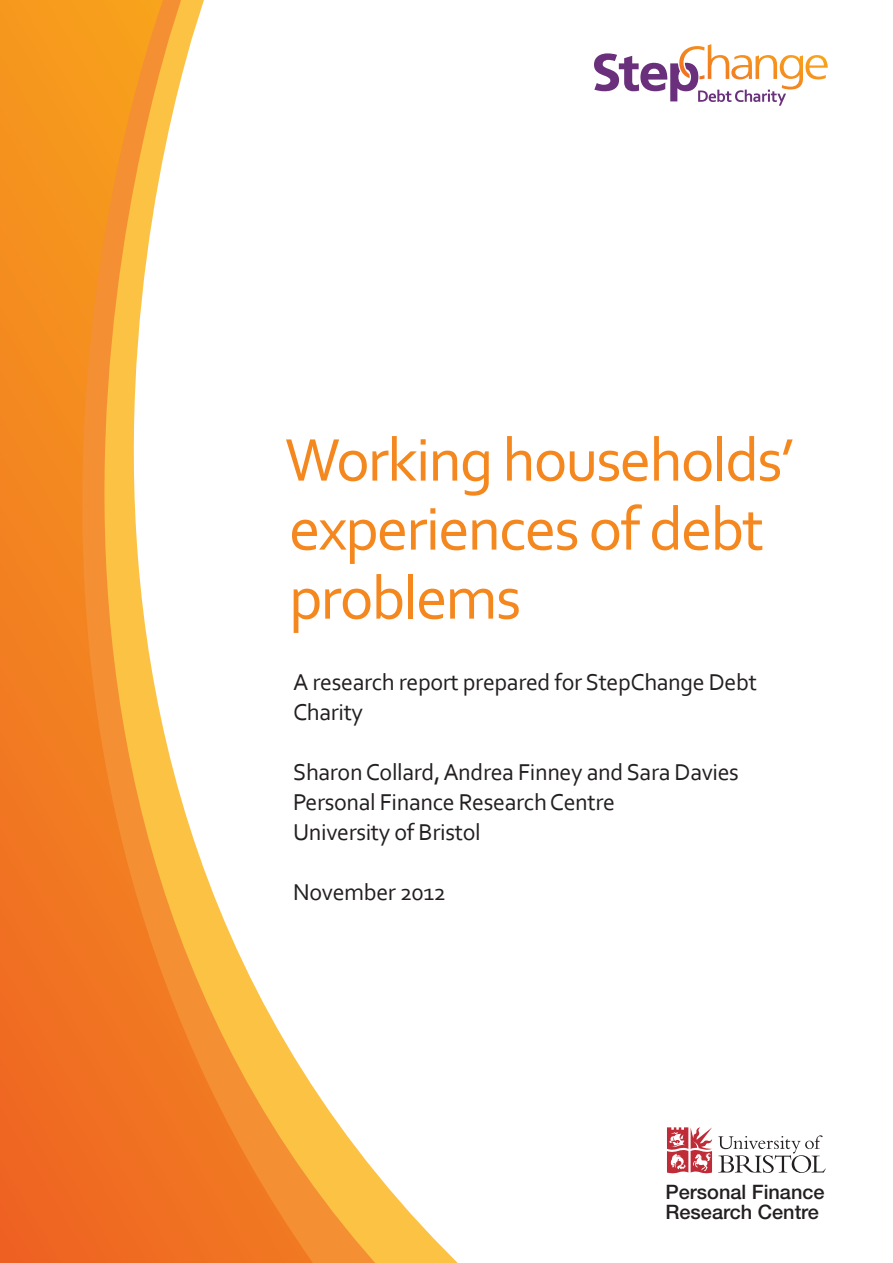
<style>
.page{position:relative;width:893px;height:1263px;background:#fff}
.page>*{position:absolute;margin:0;border:0;box-sizing:border-box;transform-origin:0 0}
.t1{font:63px "Corbel";letter-spacing:-.03em;color:#f5871f}
.t2{font:24px/30px "Corbel";letter-spacing:-.015em;color:#231f20}
.t3{font:500 19.95px/20px "Helvetica Neue";color:#231f20}
</style>
<div class="page">
<svg style="left:594px;top:44px;width:234px;height:62px"></svg>
<svg style="left:387px;top:1186px;width:71px;height:77px"></svg>
<svg style="left:313px;top:1087px;width:74px;height:176px;fill:#fbc244"></svg>
<svg style="left:0;top:0;width:313px;height:1263px"></svg>
<svg style="left:718px;top:1135px;width:108px;height:38px"></svg>
<svg style="left:667px;top:1127px;width:45px;height:47px"></svg>
<p class="t1" style="left:285px;top:421px;width:511px">Working households’</p>
<p class="t1" style="left:289px;top:490px;width:477px">experiences of debt</p>
<p class="t1" style="left:289px;top:559px;width:234px">problems</p>
<p class="t2" style="left:293px;top:666px;width:465px">A research report prepared for StepChange Debt<br>Charity</p>
<p class="t2" style="left:293px;top:756px;width:447px">Sharon Collard, Andrea Finney and Sara Davies</p>
<p class="t2" style="left:293px;top:786px;width:323px">Personal Finance Research Centre</p>
<p class="t2" style="left:293px;top:816px;width:189px">University of Bristol</p>
<p class="t2" style="left:293px;top:876px;width:154px">November 2012</p>
<p class="t3" style="left:665px;top:1181px;width:161px">Personal Finance<br>Research Centre</p>
</div>
